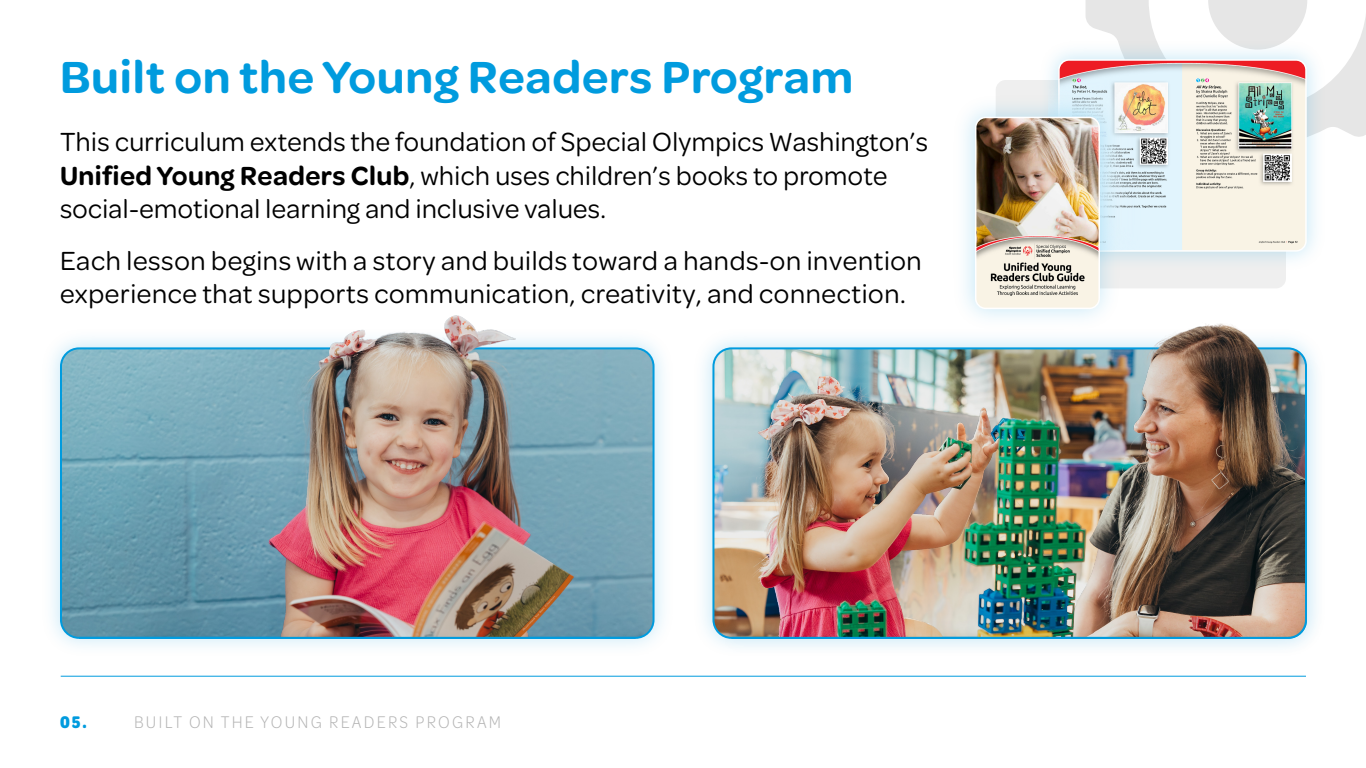
<style>
.page{position:relative;width:1366px;height:768px;background:#fff}
.page>*{position:absolute;margin:0;border:0;box-sizing:border-box;transform-origin:0 0}
.t1{font:600 48px "Omnes";letter-spacing:.015em;color:#009bde}
.t2{font:28px/33.6px "Omnes";letter-spacing:.015em;color:#000}
.t3{font:300 18px "Omnes Cond";letter-spacing:.125em;color:#b3b3b3}
.t4{font:700 18px "Omnes Cond";color:#009bde}
.s1{font-weight:600}
</style>
<div class="page">
<hr style="left:61px;top:676px;width:1245px;height:1px;background:#009bde">
<svg style="left:1086px;top:0;width:280px;height:137px"></svg>
<svg style="left:1208px;top:0;width:99px;height:32px;background:#e7e7e7"></svg>
<img style="left:61px;top:315px;width:593px;height:323px">
<hr style="left:79px;top:637px;width:557px;height:2px;background:#009bde">
<img style="left:743px;top:323px;width:532px;height:16px">
<img style="left:704px;top:339px;width:613px;height:309px">
<img style="left:729px;top:364px;width:579px;height:276px">
<div style="left:996px;top:80px;width:290px;height:208px;background:#efefef;border-radius:10px"></div>
<img style="left:1052px;top:32px;width:282px;height:229px">
<img style="left:1059px;top:60px;width:247px;height:191px">
<div style="left:1058px;top:59px;width:249px;height:193px;border:2px solid #fff;border-radius:10px"></div>
<img style="left:1049px;top:66px;width:102px;height:185px">
<img style="left:944px;top:86px;width:186px;height:254px">
<img style="left:976px;top:117px;width:123px;height:191px">
<div style="left:975px;top:117px;width:125px;height:192px;border:2px solid #fff;border-radius:10px"></div>
<h1 class="t1" style="left:60px;top:44px;width:795px">Built on the Young Readers Program</h1>
<p class="t2" style="left:60px;top:123px;width:870px">This curriculum extends the foundation of Special Olympics Washington’s<br><span class="s1">Unified Young Readers Club</span>, which uses children’s books to promote social-emotional learning and inclusive values.</p>
<p class="t2" style="left:60px;top:242px;width:863px">Each lesson begins with a story and builds toward a hands-on invention experience that supports communication, creativity, and connection.</p>
<p class="t4" style="left:60px;top:710px;width:28px">05.</p>
<p class="t3" style="left:134px;top:711px;width:369px">BUILT ON THE YOUNG READERS PROGRAM</p>
</div>
